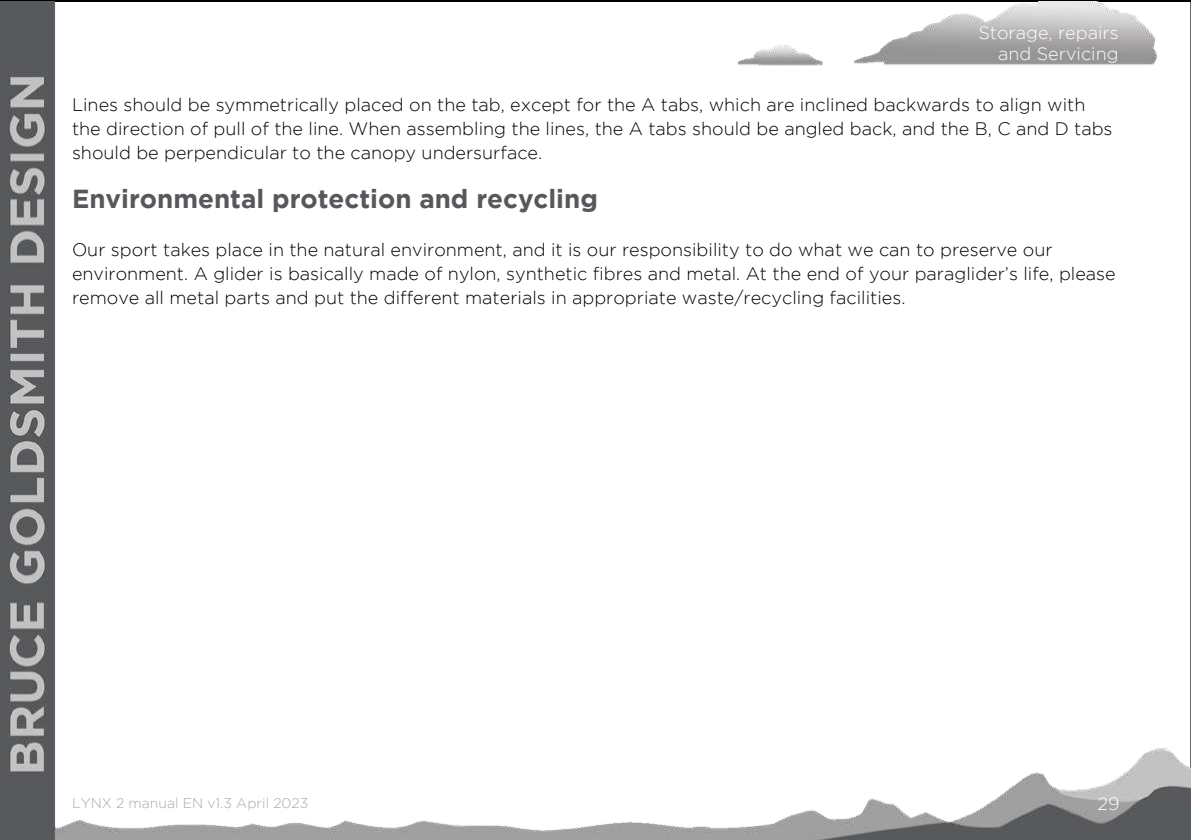
<style>
.page{position:relative;width:1191px;height:840px;background:#fff}
.page>*{position:absolute;margin:0;border:0;box-sizing:border-box;transform-origin:0 0}
.t1{font:700 26px "Gotham";color:#57585b}
.t2{font:300 18px/24px "Gotham";color:#000}
.t3{font:300 18px/21.6px "Gotham";color:#fff;text-align:right}
.t4{font:300 14px "Gotham";color:#a7a9ab}
</style>
<div class="page">
<img style="left:0;top:1px;width:1191px;height:838px">
<p class="t3" style="left:978px;top:22px;width:142px">Storage, repairs and Servicing</p>
<p class="t2" style="left:72px;top:94px;width:1042px">Lines should be symmetrically placed on the tab, except for the A tabs, which are inclined backwards to align with the direction of pull of the line. When assembling the lines, the A tabs should be angled back, and the B, C and D tabs should be perpendicular to the canopy undersurface.</p>
<h1 class="t1" style="left:72px;top:187px;width:527px">Environmental protection and recycling</h1>
<p class="t2" style="left:72px;top:238px;width:1045px">Our sport takes place in the natural environment, and it is our responsibility to do what we can to preserve our environment. A glider is basically made of nylon, synthetic fibres and metal. At the end of your paraglider’s life, please remove all metal parts and put the different materials in appropriate waste/recycling facilities.</p>
<p class="t4" style="left:72px;top:796px;width:238px">LYNX 2 manual EN v1.3 April 2023</p>
<p class="t3" style="left:1097px;top:792px;width:24px">29</p>
</div>
